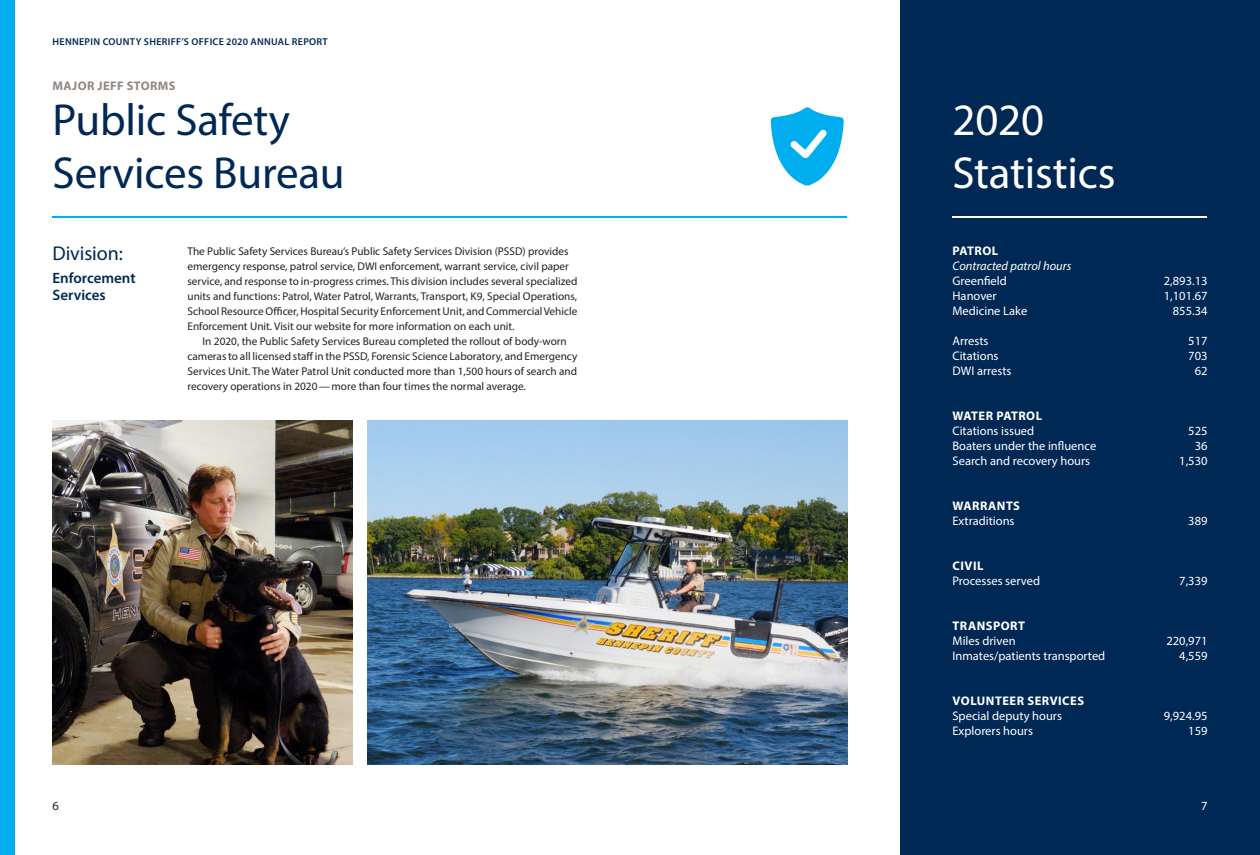
<style>
.page{position:relative;width:1260px;height:855px;background:#fff}
.page>*{position:absolute;margin:0;border:0;box-sizing:border-box;transform-origin:0 0}
.Intro_Large_Text{font:45px/52.5px "Myriad Pro";letter-spacing:-.005em;color:#002855}
.Intro_Large_Text-2{font:45px "Myriad Pro";letter-spacing:-.005em;color:#fff}
.Subhead{font:20px "Myriad Pro";letter-spacing:-.005em;color:#002855}
.Division_Name{font:600 15px/17.5px "Myriad Pro";color:#002855}
.Stat{font:12.5px "Myriad Pro";color:#fff}
.Stat_Category{font:700 12.5px "Myriad Pro";letter-spacing:.04em;color:#fff}
.Stat-2{font:italic 12.5px "Myriad Pro";color:#fff}
.t1{font:700 12.5px "Myriad Pro";letter-spacing:.03em;color:#918883}
.Footer_Text{font:12.5px "Myriad Pro";color:#231f20}
.Footer_Text-2{font:12.5px "Myriad Pro";color:#fff}
.Division_Description{font:11.25px/15px "Myriad Pro";color:#231f20}
.Running_Head{font:600 10px "Myriad Pro";letter-spacing:.03em;color:#002855}
</style>
<div class="page">
<div style="left:900px;top:0;width:360px;height:855px;background:#002855"></div>
<img style="left:368px;top:420px;width:480px;height:345px">
<img style="left:52px;top:420px;width:300px;height:345px">
<hr style="left:52px;top:217px;width:795px;height:1px;background:#00aeef">
<hr style="left:952px;top:217px;width:255px;height:1px;background:#fff">
<svg style="left:771px;top:107px;width:73px;height:79px"></svg>
<div style="left:0;top:0;width:15px;height:855px;background:#00aeef"></div>
<p class="Running_Head" style="left:53px;top:35px;width:277px">HENNEPIN COUNTY SHERIFF’S OFFICE 2020 ANNUAL REPORT</p>
<h2 class="t1" style="left:53px;top:78px;width:124px">MAJOR JEFF STORMS</h2>
<p class="Intro_Large_Text" style="left:52px;top:93px;width:294px">Public Safety<br>Services Bureau</p>
<p class="Intro_Large_Text-2" style="left:952px;top:92px;width:93px">2020</p>
<p class="Intro_Large_Text-2" style="left:952px;top:145px;width:165px">Statistics</p>
<p class="Subhead" style="left:52px;top:241px;width:72px">Division:</p>
<p class="Division_Name" style="left:52px;top:268px;width:85px">Enforcement<br>Services</p>
<p class="Division_Description" style="left:188px;top:244px;width:392px">The Public Safety Services Bureau’s Public Safety Services Division (PSSD) provides emergency response, patrol service, DWI enforcement, warrant service, civil paper service, and response to in-progress crimes. This division includes several specialized units and functions: Patrol, Water Patrol, Warrants, Transport, K9, Special Operations, School Resource Officer, Hospital Security Enforcement Unit, and Commercial Vehicle Enforcement Unit. Visit our website for more information on each unit.</p>
<p class="Division_Description" style="left:188px;top:334px;width:391px;text-indent:15px">In 2020, the Public Safety Services Bureau completed the rollout of body-worn cameras to all licensed staff in the PSSD, Forensic Science Laboratory, and Emergency Services Unit. The Water Patrol Unit conducted more than 1,500 hours of search and recovery operations in 2020—more than four times the normal average.</p>
<p class="Footer_Text" style="left:52px;top:798px;width:8px">6</p>
<p class="Stat_Category" style="left:953px;top:243px;width:47px">PATROL</p>
<p class="Stat-2" style="left:952px;top:258px;width:120px">Contracted patrol hours</p>
<p class="Stat" style="left:952px;top:273px;width:56px">Greenfield</p>
<p class="Stat" style="left:1164px;top:273px;width:45px">2,893.13</p>
<p class="Stat" style="left:952px;top:288px;width:46px">Hanover</p>
<p class="Stat" style="left:1164px;top:288px;width:45px">1,101.67</p>
<p class="Stat" style="left:952px;top:303px;width:76px">Medicine Lake</p>
<p class="Stat" style="left:1173px;top:303px;width:36px">855.34</p>
<p class="Stat" style="left:952px;top:333px;width:38px">Arrests</p>
<p class="Stat" style="left:1188px;top:333px;width:21px">517</p>
<p class="Stat" style="left:952px;top:348px;width:48px">Citations</p>
<p class="Stat" style="left:1188px;top:348px;width:21px">703</p>
<p class="Stat" style="left:952px;top:363px;width:60px">DWI arrests</p>
<p class="Stat" style="left:1195px;top:363px;width:14px">62</p>
<p class="Stat_Category" style="left:953px;top:408px;width:91px">WATER PATROL</p>
<p class="Stat" style="left:952px;top:423px;width:83px">Citations issued</p>
<p class="Stat" style="left:1188px;top:423px;width:21px">525</p>
<p class="Stat" style="left:952px;top:438px;width:145px">Boaters under the influence</p>
<p class="Stat" style="left:1195px;top:438px;width:14px">36</p>
<p class="Stat" style="left:952px;top:453px;width:139px">Search and recovery hours</p>
<p class="Stat" style="left:1179px;top:453px;width:30px">1,530</p>
<p class="Stat_Category" style="left:953px;top:498px;width:69px">WARRANTS</p>
<p class="Stat" style="left:952px;top:513px;width:64px">Extraditions</p>
<p class="Stat" style="left:1188px;top:513px;width:21px">389</p>
<p class="Stat_Category" style="left:953px;top:558px;width:32px">CIVIL</p>
<p class="Stat" style="left:952px;top:573px;width:89px">Processes served</p>
<p class="Stat" style="left:1179px;top:573px;width:30px">7,339</p>
<p class="Stat_Category" style="left:953px;top:618px;width:74px">TRANSPORT</p>
<p class="Stat" style="left:952px;top:633px;width:65px">Miles driven</p>
<p class="Stat" style="left:1166px;top:633px;width:43px">220,971</p>
<p class="Stat" style="left:952px;top:648px;width:154px">Inmates/patients transported</p>
<p class="Stat" style="left:1179px;top:648px;width:30px">4,559</p>
<p class="Stat_Category" style="left:953px;top:693px;width:133px">VOLUNTEER SERVICES</p>
<p class="Stat" style="left:952px;top:708px;width:111px">Special deputy hours</p>
<p class="Stat" style="left:1164px;top:708px;width:45px">9,924.95</p>
<p class="Stat" style="left:952px;top:723px;width:82px">Explorers hours</p>
<p class="Stat" style="left:1188px;top:723px;width:21px">159</p>
<p class="Footer_Text-2" style="left:1201px;top:798px;width:8px">7</p>
</div>
